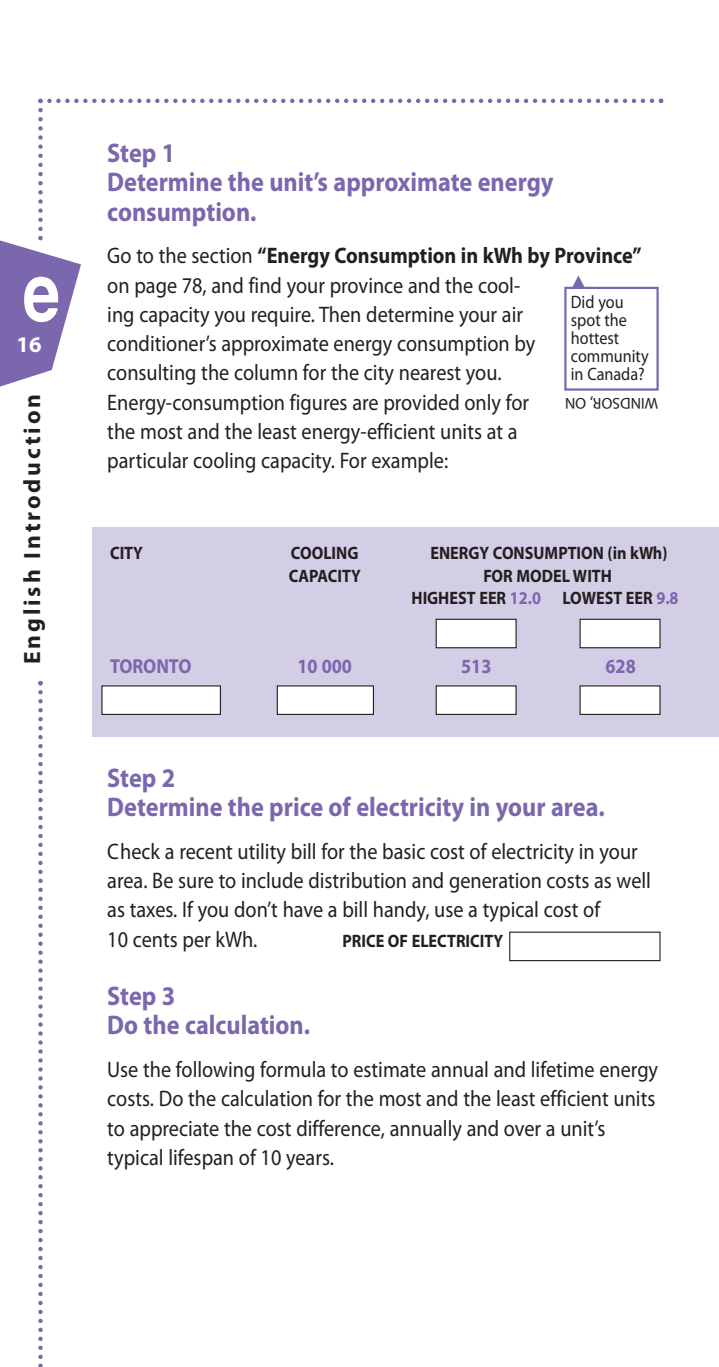
<style>
.page{position:relative;width:719px;height:1367px;background:#fff}
.page>*{position:absolute;margin:0;border:0;box-sizing:border-box;transform-origin:0 0}
.t1{font:700 27px/29.2px "Myriad Pro";color:#7a67ae;scale:.9 1}
.t2{font:700 23.62px "Myriad Pro";letter-spacing:.12em;color:#231f20}
.t3{font:22.5px/29.2px "Myriad Pro";color:#231f20;scale:.9 1}
.t4{font:700 22.5px "Myriad Pro";color:#fff}
.t5{font:700 20.25px "Myriad Pro";color:#7a67ae;scale:.9 1}
.t6{font:700 18px/22.5px "Myriad Pro";color:#231f20;text-align:center;scale:.9 1}
.t7{font:18px/18px "Myriad Pro";color:#231f20;scale:.9 1}
.t8{font:15.75px "Myriad Pro";color:#231f20}
.s1{font-weight:700}
.s2{color:#7a67ae}
</style>
<div class="page">
<div style="left:92px;top:527px;width:627px;height:210px;background:#d3cee6"></div>
<svg style="left:38px;top:681px;width:5px;height:686px"></svg>
<div style="left:102px;top:686px;width:118px;height:28px;background:#fff"></div>
<div style="left:101px;top:685px;width:120px;height:30px;border:1px solid #231f20"></div>
<div style="left:277px;top:686px;width:96px;height:28px;background:#fff"></div>
<div style="left:277px;top:685px;width:97px;height:30px;border:1px solid #231f20"></div>
<div style="left:580px;top:686px;width:80px;height:28px;background:#fff"></div>
<div style="left:580px;top:685px;width:81px;height:30px;border:1px solid #231f20"></div>
<div style="left:436px;top:686px;width:80px;height:28px;background:#fff"></div>
<div style="left:436px;top:685px;width:81px;height:30px;border:1px solid #231f20"></div>
<div style="left:580px;top:619px;width:80px;height:29px;background:#fff"></div>
<div style="left:580px;top:619px;width:81px;height:29px;border:1px solid #231f20"></div>
<div style="left:436px;top:619px;width:80px;height:29px;background:#fff"></div>
<div style="left:436px;top:619px;width:81px;height:29px;border:1px solid #231f20"></div>
<div style="left:509px;top:932px;width:152px;height:29px;border:1px solid #231f20"></div>
<svg style="left:0;top:99px;width:663px;height:292px"></svg>
<p class="t4" style="left:17px;top:336px;width:26px">16</p>
<p class="t2" style="left:23px;top:664px;width:272px;rotate:-90deg">English Introduction</p>
<p class="t1" style="left:107px;top:141px;width:497px">Step 1<br>Determine the unit’s approximate energy consumption.</p>
<p class="t3" style="left:107px;top:243px;width:595px">Go to the section <span class="s1">“Energy Consumption in kWh by Province” </span>on page 78, and find your province and the cool-<br>ing capacity you require. Then determine your air<br>conditioner’s approximate energy consumption by<br>consulting the column for the city nearest you.<br>Energy-consumption figures are provided only for<br>the most and the least energy-efficient units at a<br>particular cooling capacity. For example:</p>
<p class="t7" style="left:571px;top:295px;width:88px">Did you spot the hottest community in Canada?</p>
<p class="t8" style="left:658px;top:409px;width:95px;rotate:-180deg">WINDSOR, ON</p>
<p class="t6" style="left:110px;top:543px;width:38px">CITY</p>
<p class="t6" style="left:291px;top:543px;width:77px">COOLING</p>
<p class="t6" style="left:430px;top:543px;width:265px">ENERGY CONSUMPTION (in kWh)</p>
<p class="t6" style="left:289px;top:566px;width:82px">CAPACITY</p>
<p class="t6" style="left:411px;top:566px;width:298px">FOR MODEL WITH<br>HIGHEST EER <span class="s2">12.0</span> LOWEST EER <span class="s2">9.8</span></p>
<p class="t5" style="left:110px;top:659px;width:92px">TORONTO</p>
<p class="t5" style="left:297px;top:659px;width:62px">10 000</p>
<p class="t5" style="left:461px;top:659px;width:35px">513</p>
<p class="t5" style="left:605px;top:659px;width:35px">628</p>
<p class="t1" style="left:107px;top:765px;width:554px">Step 2<br>Determine the price of electricity in your area.</p>
<p class="t3" style="left:107px;top:839px;width:606px">Check a recent utility bill for the basic cost of electricity in your area. Be sure to include distribution and generation costs as well as taxes. If you don’t have a bill handy, use a typical cost of<br>10 cents per kWh.</p>
<p class="t6" style="left:342px;top:931px;width:180px">PRICE OF ELECTRICITY</p>
<p class="t1" style="left:107px;top:984px;width:227px">Step 3<br>Do the calculation.</p>
<p class="t3" style="left:107px;top:1057px;width:614px">Use the following formula to estimate annual and lifetime energy costs. Do the calculation for the most and the least efficient units to appreciate the cost difference, annually and over a unit’s typical lifespan of 10 years.</p>
</div>
